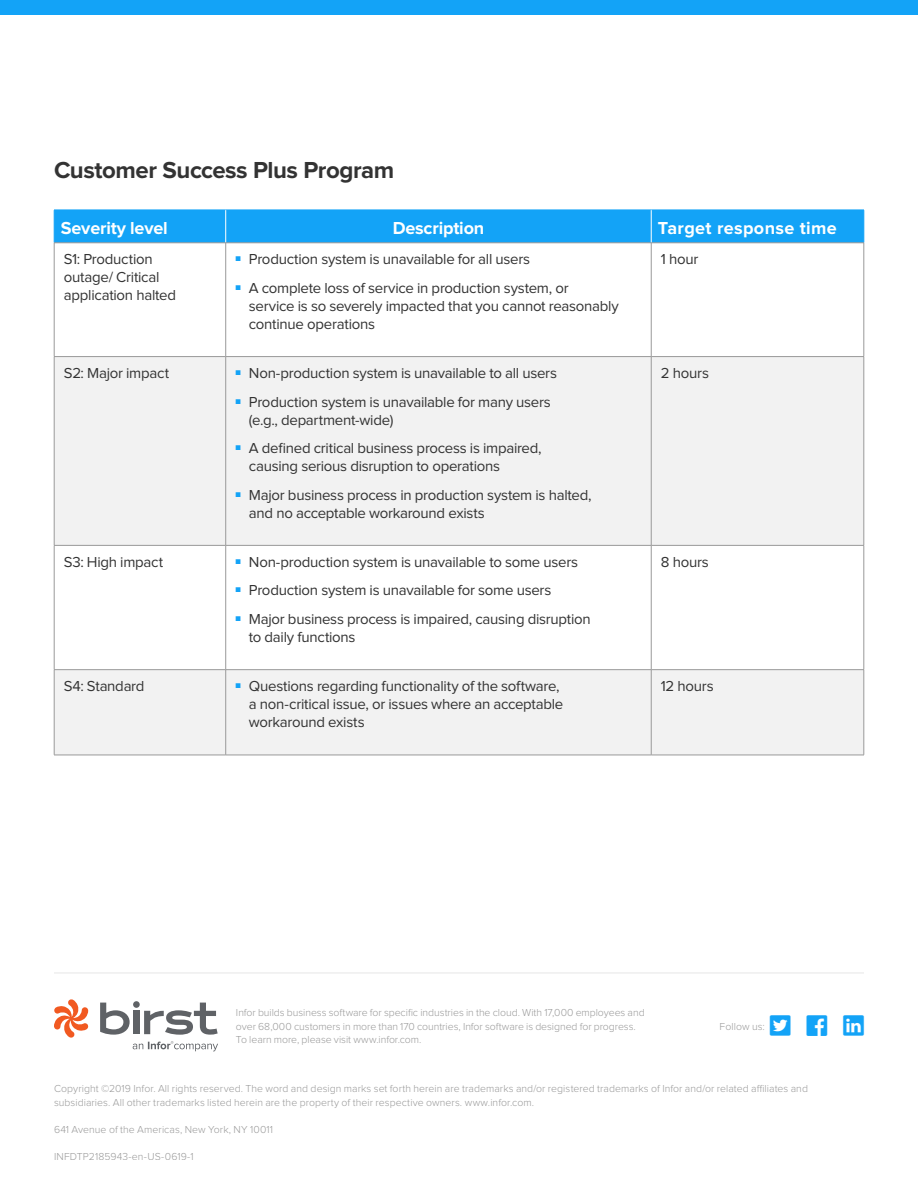
<style>
.page{position:relative;width:918px;height:1188px;background:#fff}
.page>*{position:absolute;margin:0;border:0;box-sizing:border-box;transform-origin:0 0}
.Body_Subheads{font:700 24px "Proxima Nova";letter-spacing:-.02em;color:#333}
.Body_Copy_9_5pt{font:700 18px "Proxima Nova";letter-spacing:-.01em;color:#fff}
.Body_Copy_9_5pt-2{font:700 18px "Proxima Nova";letter-spacing:.02em;color:#fff}
.Body{font:15px/18px "Proxima Nova";letter-spacing:-.02em;color:#333}
.t1{font:300 10.5px/13.5px "Proxima Nova";letter-spacing:.005em;color:#999}
.s1{font-family:"social media";font-weight:400;font-size:21px;color:#13a3f7}
</style>
<div class="page">
<div style="left:0;top:0;width:918px;height:14px;background:#13a3f7"></div>
<svg style="left:54px;top:999px;width:34px;height:39px"></svg>
<div style="left:133px;top:1001px;width:7px;height:7px;background:#5f6266;border-radius:50%"></div>
<svg style="left:100px;top:1003px;width:30px;height:32px"></svg>
<svg style="left:144px;top:1003px;width:74px;height:32px"></svg>
<div style="left:133px;top:1011px;width:6px;height:23px;background:#5f6266"></div>
<svg style="left:133px;top:1041px;width:85px;height:10px"></svg>
<hr style="left:54px;top:973px;width:810px;height:1px;background:#e6e6e6">
<div style="left:55px;top:211px;width:809px;height:32px;background:#13a3f7"></div>
<svg style="left:55px;top:357px;width:809px;height:398px;fill:#f2f2f2"></svg>
<hr style="left:651px;top:210px;width:213px;height:1px;background:#13a3f7">
<hr style="left:864px;top:210px;width:1px;height:33px;background:#13a3f7">
<hr style="left:54px;top:210px;width:172px;height:1px;background:#13a3f7">
<hr style="left:54px;top:210px;width:1px;height:33px;background:#13a3f7">
<hr style="left:226px;top:210px;width:425px;height:1px;background:#13a3f7">
<hr style="left:225px;top:210px;width:1px;height:33px;background:#fff">
<hr style="left:651px;top:210px;width:1px;height:33px;background:#fff">
<hr style="left:54px;top:243px;width:172px;height:1px;background:#999">
<hr style="left:54px;top:243px;width:1px;height:113px;background:#999">
<hr style="left:226px;top:243px;width:425px;height:1px;background:#999">
<hr style="left:225px;top:243px;width:1px;height:113px;background:#999">
<hr style="left:651px;top:243px;width:213px;height:1px;background:#999">
<hr style="left:651px;top:243px;width:1px;height:113px;background:#999">
<hr style="left:864px;top:243px;width:1px;height:113px;background:#999">
<hr style="left:54px;top:546px;width:1px;height:123px;background:#999">
<hr style="left:225px;top:546px;width:1px;height:123px;background:#999">
<hr style="left:651px;top:546px;width:1px;height:123px;background:#999">
<hr style="left:864px;top:546px;width:1px;height:123px;background:#999">
<hr style="left:54px;top:357px;width:1px;height:188px;background:#999">
<hr style="left:54px;top:356px;width:172px;height:1px;background:#999">
<hr style="left:226px;top:356px;width:425px;height:1px;background:#999">
<hr style="left:651px;top:356px;width:213px;height:1px;background:#999">
<hr style="left:225px;top:357px;width:1px;height:188px;background:#999">
<hr style="left:651px;top:357px;width:1px;height:188px;background:#999">
<hr style="left:864px;top:357px;width:1px;height:188px;background:#999">
<hr style="left:54px;top:545px;width:172px;height:1px;background:#999">
<hr style="left:226px;top:545px;width:425px;height:1px;background:#999">
<hr style="left:651px;top:545px;width:213px;height:1px;background:#999">
<hr style="left:54px;top:670px;width:1px;height:85px;background:#999">
<hr style="left:54px;top:669px;width:172px;height:1px;background:#999">
<hr style="left:226px;top:669px;width:425px;height:1px;background:#999">
<hr style="left:651px;top:669px;width:213px;height:1px;background:#999">
<hr style="left:225px;top:670px;width:1px;height:85px;background:#999">
<hr style="left:651px;top:670px;width:1px;height:85px;background:#999">
<hr style="left:864px;top:670px;width:1px;height:85px;background:#999">
<hr style="left:54px;top:755px;width:172px;height:1px;background:#999">
<hr style="left:226px;top:755px;width:425px;height:1px;background:#999">
<hr style="left:651px;top:755px;width:213px;height:1px;background:#999">
<p class="Body_Subheads" style="left:54px;top:159px;width:342px">Customer Success Plus Program</p>
<p class="Body_Copy_9_5pt" style="left:61px;top:220px;width:108px">Severity level</p>
<p class="Body_Copy_9_5pt" style="left:393px;top:220px;width:93px">Description</p>
<p class="Body_Copy_9_5pt-2" style="left:658px;top:220px;width:180px">Target response time</p>
<p class="Body" style="left:64px;top:251px;width:114px">S1: Production outage/ Critical application halted</p>
<p class="Body" style="left:235px;top:251px;width:296px"><sup>■</sup> Production system is unavailable for all users</p>
<p class="Body" style="left:661px;top:251px;width:39px">1 hour</p>
<p class="Body" style="left:249px;top:280px;width:371px;text-indent:-14px"><sup>■</sup> A complete loss of service in production system, or<br>service is so severely impacted that you cannot reasonably continue operations</p>
<p class="Body" style="left:64px;top:365px;width:107px">S2: Major impact</p>
<p class="Body" style="left:235px;top:365px;width:323px"><sup>■</sup> Non-production system is unavailable to all users</p>
<p class="Body" style="left:249px;top:393px;width:303px;text-indent:-14px"><sup>■</sup> Production system is unavailable for many users (e.g., department-wide)</p>
<p class="Body" style="left:249px;top:440px;width:294px;text-indent:-14px"><sup>■</sup> A defined critical business process is impaired, causing serious disruption to operations</p>
<p class="Body" style="left:249px;top:486px;width:344px;text-indent:-14px"><sup>■</sup> Major business process in production system is halted, and no acceptable workaround exists</p>
<p class="Body" style="left:64px;top:554px;width:101px">S3: High impact</p>
<p class="Body" style="left:235px;top:554px;width:344px"><sup>■</sup> Non-production system is unavailable to some users</p>
<p class="Body" style="left:235px;top:582px;width:317px"><sup>■</sup> Production system is unavailable for some users</p>
<p class="Body" style="left:249px;top:611px;width:343px;text-indent:-14px"><sup>■</sup> Major business process is impaired, causing disruption to daily functions</p>
<p class="Body" style="left:661px;top:365px;width:50px">2 hours</p>
<p class="Body" style="left:661px;top:554px;width:49px">8 hours</p>
<p class="Body" style="left:64px;top:678px;width:82px">S4: Standard</p>
<p class="Body" style="left:249px;top:678px;width:316px;text-indent:-14px"><sup>■</sup> Questions regarding functionality of the software, a non-critical issue, or issues where an acceptable workaround exists</p>
<p class="Body" style="left:661px;top:678px;width:54px">12 hours</p>
<p class="t1" style="left:236px;top:1006px;width:410px">Infor builds business software for specific industries in the cloud. With 17,000 employees and over 68,000 customers in more than 170 countries, Infor software is designed for progress.<br>To learn more, please visit www.infor.com.</p>
<p class="t1" style="left:720px;top:1020px;width:146px">Follow us: <span class="s1">t f l</span></p>
<p class="t1" style="left:54px;top:1082px;width:755px">Copyright ©2019 Infor. All rights reserved. The word and design marks set forth herein are trademarks and/or registered trademarks of Infor and/or related affiliates and subsidiaries. All other trademarks listed herein are the property of their respective owners. www.infor.com.</p>
<p class="t1" style="left:54px;top:1123px;width:221px">641 Avenue of the Americas, New York, NY 10011</p>
<p class="t1" style="left:54px;top:1150px;width:141px">INFDTP2185943-en-US-0619-1</p>
</div>
